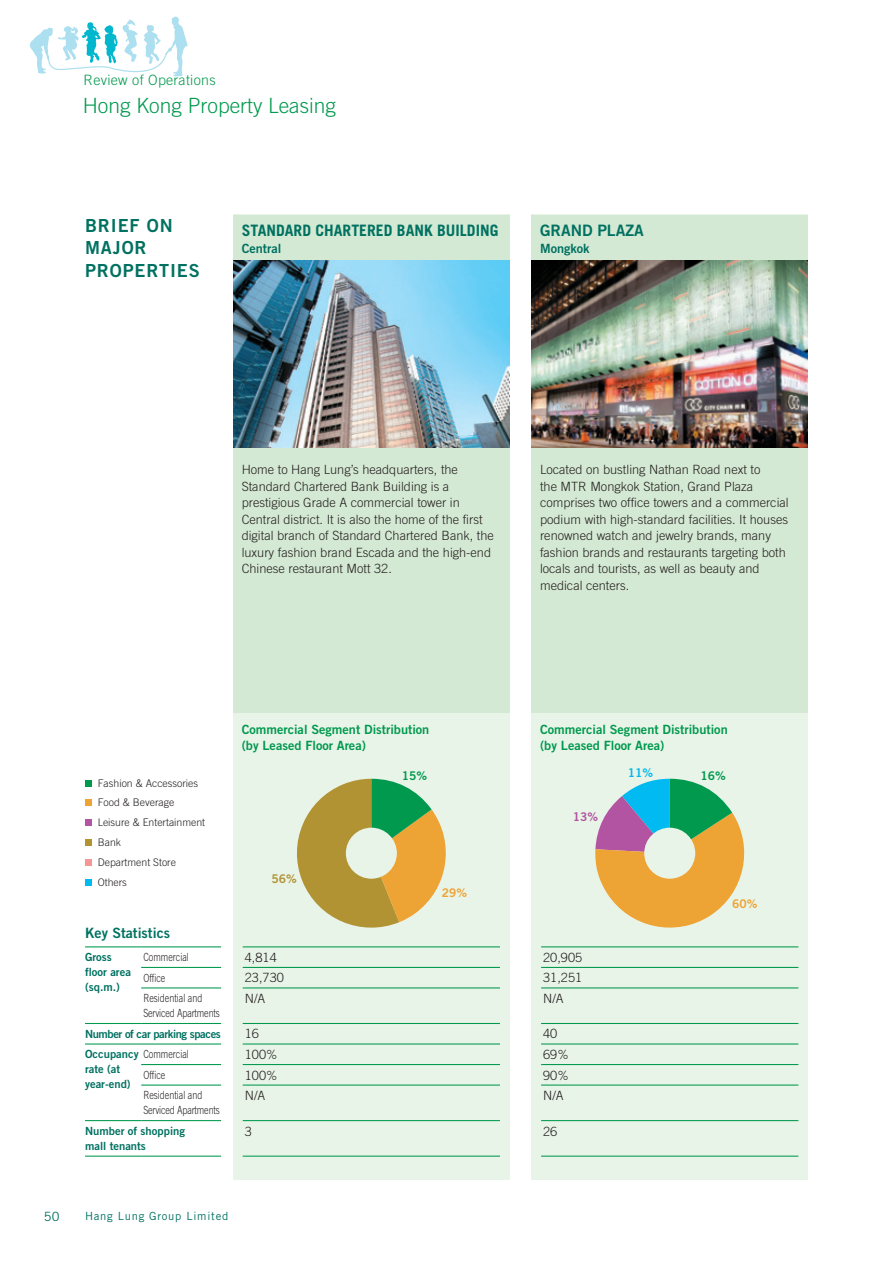
<style>
.page{position:relative;width:893px;height:1263px;background:#fff}
.page>*{position:absolute;margin:0;border:0;box-sizing:border-box;transform-origin:0 0}
.t1{font:300 21px "Trade Gothic LT Std";color:#00994e}
.t2{font:18px/22.5px "Trade Gothic LT Std Bd 2";letter-spacing:.05em;color:#007161}
.t3{font:700 15.75px "Trade Gothic LT Std";color:#007161}
.t4{font:15.75px "Trade Gothic LT Std Bd 2";color:#007161}
.t5{font:300 14.25px "Trade Gothic LT Std";letter-spacing:.02em;color:#00994e}
.t6{font:14.25px "Trade Gothic LT Std Bd 2";color:#007161}
.t7{font:300 12.75px/16.5px "Trade Gothic LT Std";color:#231f20}
.t8{font:12.75px/16.5px "Trade Gothic LT Std Bd 2";color:#00994e}
.t9{font:12.75px "Trade Gothic LT Std Bd 2";color:#007161}
.t10{font:12.75px "Trade Gothic LT Std";color:#007161}
.t11{font:12px "Trade Gothic LT Std Bd 2";color:#00994e}
.t12{font:12px "Trade Gothic LT Std Bd 2";color:#eea335}
.t13{font:12px "Trade Gothic LT Std Bd 2";color:#b19334}
.t14{font:12px "Trade Gothic LT Std Bd 2";color:#b254a1}
.t15{font:12px "Trade Gothic LT Std Bd 2";color:#00baf1}
.t16{font:300 11.25px/20.5px "Trade Gothic LT Std";color:#231f20;scale:.8 1}
.t17{font:11.25px/15px "Trade Gothic LT Std Bd 2";color:#007161}
.t18{font:11.25px "Trade Gothic LT Std Bd 2";letter-spacing:-.035em;color:#007161}
.t19{font:11.25px "Trade Gothic LT Std";letter-spacing:.065em;color:#007161}
.t20{font:300 10.5px/20px "Trade Gothic LT Std";color:#231f20}
.s1{font-family:"Trade Gothic LT Std Bd 2";font-weight:400;color:#007161}
</style>
<div class="page">
<svg style="left:30px;top:17px;width:158px;height:59px"></svg>
<div style="left:531px;top:215px;width:277px;height:965px;background:#e9f4e8"></div>
<div style="left:233px;top:215px;width:277px;height:965px;background:#e9f4e8"></div>
<div style="left:233px;top:215px;width:277px;height:497px;background:#d4e9d3"></div>
<div style="left:531px;top:215px;width:277px;height:497px;background:#d4e9d3"></div>
<svg style="left:297px;top:779px;width:149px;height:149px"></svg>
<hr style="left:243px;top:946px;width:257px;height:1px;background:#00994e">
<hr style="left:243px;top:967px;width:257px;height:1px;background:#00994e">
<hr style="left:243px;top:987px;width:257px;height:1px;background:#00994e">
<hr style="left:243px;top:1023px;width:257px;height:1px;background:#00994e">
<hr style="left:243px;top:1043px;width:257px;height:1px;background:#00994e">
<hr style="left:243px;top:1064px;width:257px;height:1px;background:#00994e">
<hr style="left:243px;top:1084px;width:257px;height:1px;background:#00994e">
<hr style="left:243px;top:1120px;width:257px;height:1px;background:#00994e">
<hr style="left:243px;top:1155px;width:257px;height:2px;background:#00994e">
<svg style="left:595px;top:779px;width:149px;height:148px"></svg>
<hr style="left:541px;top:946px;width:257px;height:1px;background:#00994e">
<hr style="left:541px;top:967px;width:257px;height:1px;background:#00994e">
<hr style="left:541px;top:987px;width:257px;height:1px;background:#00994e">
<hr style="left:541px;top:1023px;width:257px;height:1px;background:#00994e">
<hr style="left:541px;top:1043px;width:257px;height:1px;background:#00994e">
<hr style="left:541px;top:1064px;width:257px;height:1px;background:#00994e">
<hr style="left:541px;top:1084px;width:257px;height:1px;background:#00994e">
<hr style="left:541px;top:1120px;width:257px;height:1px;background:#00994e">
<hr style="left:541px;top:1155px;width:257px;height:2px;background:#00994e">
<svg style="left:85px;top:780px;width:6px;height:6px"></svg>
<svg style="left:85px;top:800px;width:6px;height:6px"></svg>
<svg style="left:85px;top:820px;width:6px;height:6px"></svg>
<div style="left:85px;top:839px;width:6px;height:7px;background:#b19334"></div>
<div style="left:85px;top:859px;width:6px;height:7px;background:#f59795"></div>
<div style="left:85px;top:879px;width:6px;height:7px;background:#00baf1"></div>
<hr style="left:85px;top:1023px;width:56px;height:1px;background:#00994e">
<hr style="left:141px;top:1023px;width:80px;height:1px;background:#00994e">
<hr style="left:85px;top:1043px;width:56px;height:1px;background:#00994e">
<hr style="left:141px;top:1043px;width:80px;height:1px;background:#00994e">
<hr style="left:85px;top:946px;width:56px;height:1px;background:#00994e">
<hr style="left:141px;top:946px;width:80px;height:1px;background:#00994e">
<hr style="left:141px;top:967px;width:80px;height:1px;background:#00994e">
<hr style="left:141px;top:987px;width:80px;height:1px;background:#00994e">
<hr style="left:141px;top:1064px;width:80px;height:1px;background:#00994e">
<hr style="left:141px;top:1084px;width:80px;height:1px;background:#00994e">
<hr style="left:85px;top:1120px;width:56px;height:1px;background:#00994e">
<hr style="left:141px;top:1120px;width:80px;height:1px;background:#00994e">
<hr style="left:85px;top:1155px;width:56px;height:2px;background:#00994e">
<hr style="left:141px;top:1155px;width:80px;height:2px;background:#00994e">
<img style="left:531px;top:260px;width:277px;height:187px">
<img style="left:233px;top:260px;width:277px;height:187px">
<p class="t5" style="left:84px;top:71px;width:134px">Review of Operations</p>
<h1 class="t1" style="left:83px;top:93px;width:255px">Hong Kong Property Leasing</h1>
<h2 class="t2" style="left:85px;top:214px;width:89px">BRI EF ON<br>MAJOR<br>Propert</h2>
<h2 class="t2" style="left:170px;top:259px;width:19px">ies</h2>
<p class="t3" style="left:242px;top:221px;width:258px">STANDARD CHARTERED BANK BUILDING</p>
<p class="t9" style="left:242px;top:240px;width:41px">Central</p>
<p class="t4" style="left:540px;top:221px;width:105px">Grand Plaza</p>
<p class="t9" style="left:540px;top:240px;width:51px">Mongkok</p>
<p class="t7" style="left:242px;top:461px;width:254px">Home to Hang Lung’s headquarters, the Standard Chartered Bank Building is a prestigious Grade A commercial tower in Central district. It is also the home of the first digital branch of Standard Chartered Bank, the luxury fashion brand Escada and the high-end Chinese restaurant Mott 32.</p>
<p class="t7" style="left:540px;top:461px;width:250px">Located on bustling Nathan Road next to<br>the MTR Mongkok Station, Grand Plaza comprises two office towers and a commercial podium with high-standard facilities. It houses renowned watch and jewelry brands, many fashion brands and restaurants targeting both locals and tourists, as well as beauty and medical centers.</p>
<p class="t20" style="left:98px;top:773px;width:109px">Fashion &amp; Accessories<br>Food &amp; Beverage<br>Leisure &amp; Entertainment<br>Bank<br>Department Store<br>Others</p>
<p class="t6" style="left:85px;top:924px;width:87px">Key Statistics</p>
<p class="t17" style="left:85px;top:949px;width:47px">Gross floor area (sq.m.)</p>
<p class="t16" style="left:143px;top:947px;width:75px">Commercial<br>Office<br>Residential and</p>
<p class="t16" style="left:143px;top:1003px;width:97px">Serviced Apartments</p>
<p class="t18" style="left:85px;top:1027px;width:137px">Number of car parking spaces</p>
<p class="t16" style="left:85px;top:1044px;width:131px"><span class="s1">Occupancy</span> Commercial</p>
<p class="t17" style="left:85px;top:1062px;width:47px">rate (at year-end)</p>
<p class="t16" style="left:143px;top:1064px;width:75px">Office<br>Residential and</p>
<p class="t16" style="left:143px;top:1100px;width:97px">Serviced Apartments</p>
<p class="t17" style="left:85px;top:1123px;width:102px">Number of shopping mall tenants</p>
<p class="t8" style="left:242px;top:720px;width:189px">Commercial Segment Distribution (by Leased Floor Area)</p>
<p class="t11" style="left:402px;top:769px;width:27px">15%</p>
<p class="t13" style="left:272px;top:871px;width:27px">56%</p>
<p class="t7" style="left:245px;top:947px;width:40px;line-height:20.5px">4,814<br>23,730<br>N/A</p>
<p class="t7" style="left:245px;top:1023px;width:34px;line-height:20.5px">16<br>100%<br>100%<br>N/A</p>
<p class="t7" style="left:245px;top:1122px;width:9px">3</p>
<p class="t12" style="left:442px;top:885px;width:27px">29%</p>
<p class="t10" style="left:44px;top:1209px;width:17px">50</p>
<p class="t19" style="left:85px;top:1209px;width:145px">Hang Lung Group Limited</p>
<p class="t8" style="left:540px;top:720px;width:189px">Commercial Segment Distribution (by Leased Floor Area)</p>
<p class="t14" style="left:573px;top:809px;width:27px">13%</p>
<p class="t15" style="left:628px;top:765px;width:27px">11%</p>
<p class="t7" style="left:543px;top:947px;width:40px;line-height:20.5px;text-align:justify">20,905<br>31,251<br>N/A</p>
<p class="t7" style="left:543px;top:1023px;width:27px;line-height:20.5px">40<br>69%<br>90%<br>N/A</p>
<p class="t7" style="left:543px;top:1122px;width:16px">26</p>
<p class="t11" style="left:700px;top:769px;width:27px">16%</p>
<p class="t12" style="left:732px;top:896px;width:27px">60%</p>
</div>
